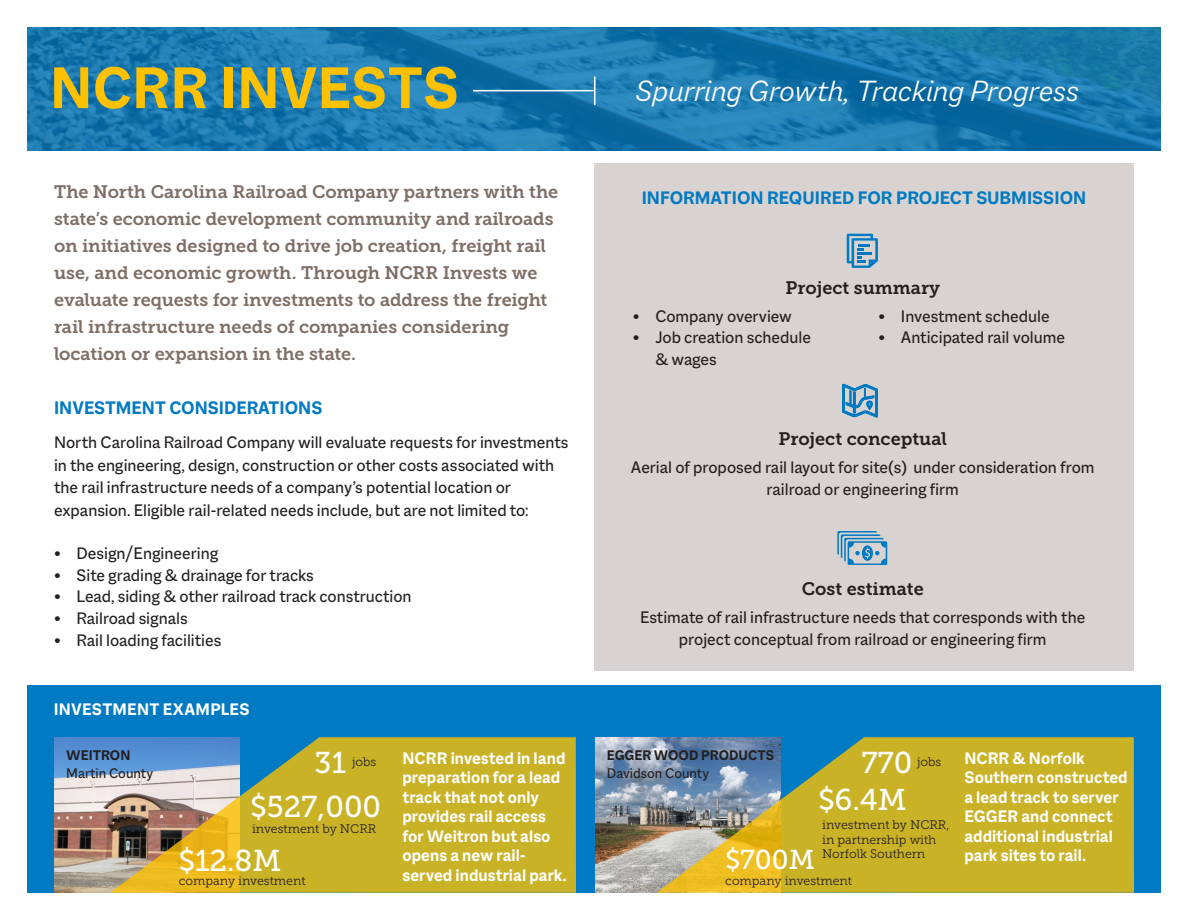
<style>
.page{position:relative;width:1188px;height:918px;background:#fff}
.page>*{position:absolute;margin:0;border:0;box-sizing:border-box;transform-origin:0 0}
.t1{font:700 63.15px "Macklin Sans";letter-spacing:.005em;color:#fdc100}
.t2{font:italic 300 31.5px "Macklin Sans";letter-spacing:-.005em;color:#fff}
.t3{font:30px "Museo Slab 500";color:#fff}
.t4{font:27.15px "Museo Slab 500";color:#fff}
.t5{font:700 19.5px "Macklin Sans";color:#007ac2}
.t6{font:18px/22.5px "Macklin Sans";color:#231f20}
.t7{font:18px/27px "Museo Slab 700";letter-spacing:-.005em;color:#7d6e66}
.t8{font:700 18px/19.5px "Macklin Sans";color:#fff}
.t9{font:18px "Museo Slab 700";color:#231f20}
.t10{font:15px "Macklin Sans";color:#231f20}
.t11{font:700 15px "Macklin Sans";color:#231f20}
.t12{font:12.3px/14.9px "Museo Slab 300";color:#231f20}
</style>
<div class="page">
<svg style="left:27px;top:27px;width:1134px;height:123px;background:#1978ae"></svg>
<div style="left:594px;top:164px;width:540px;height:507px;background:#d8d3d1"></div>
<hr style="left:473px;top:90px;width:121px;height:1px;background:#fff">
<hr style="left:594px;top:76px;width:2px;height:29px;background:#fff">
<div style="left:27px;top:685px;width:1134px;height:208px;background:#007ac2"></div>
<img style="left:54px;top:738px;width:56px;height:155px">
<img style="left:595px;top:738px;width:62px;height:155px">
<svg style="left:110px;top:737px;width:466px;height:156px;background:#bbac44"></svg>
<svg style="left:657px;top:737px;width:477px;height:156px;background:#b7ab44"></svg>
<svg style="left:847px;top:234px;width:31px;height:34px"></svg>
<svg style="left:842px;top:383px;width:36px;height:35px"></svg>
<svg style="left:837px;top:531px;width:50px;height:34px"></svg>
<p class="t1" style="left:50px;top:51px;width:411px">NCRR INVESTS</p>
<p class="t7" style="left:54px;top:179px;width:506px">The North Carolina Railroad Company partners with the state’s economic development community and railroads on initiatives designed to drive job creation, freight rail use, and economic growth. Through NCRR Invests we evaluate requests for investments to address the freight rail infrastructure needs of companies considering location or expansion in the state.</p>
<p class="t5" style="left:54px;top:396px;width:270px">INVESTMENT CONSIDERATIONS</p>
<p class="t6" style="left:54px;top:431px;width:516px">North Carolina Railroad Company will evaluate requests for investments in the engineering, design, construction or other costs associated with the rail infrastructure needs of a company’s potential location or</p>
<p class="t6" style="left:54px;top:499px;width:476px">expansion. Eligible rail-related needs include, but are not limited to:</p>
<p class="t6" style="left:54px;top:542px;width:166px">• Design/Engineering</p>
<p class="t6" style="left:54px;top:564px;width:261px">• Site grading &amp; drainage for tracks</p>
<p class="t6" style="left:54px;top:585px;width:359px">• Lead, siding &amp; other railroad track construction</p>
<p class="t6" style="left:54px;top:607px;width:135px">• Railroad signals</p>
<p class="t6" style="left:54px;top:628px;width:169px">• Rail loading facilities</p>
<p class="t8" style="left:54px;top:699px;width:198px">INVESTMENT EXAMPLES</p>
<p class="t11" style="left:66px;top:747px;width:66px">WEITRON</p>
<p class="t10" style="left:66px;top:765px;width:89px">Martin County</p>
<p class="t3" style="left:315px;top:746px;width:33px">31</p>
<p class="t8" style="left:402px;top:748px;width:166px">NCRR invested in land preparation for a lead track that not only provides rail access for Weitron but also opens a new rail&shy;served industrial park.</p>
<p class="t12" style="left:352px;top:754px;width:26px">jobs</p>
<p class="t3" style="left:251px;top:790px;width:132px">$527,000</p>
<p class="t3" style="left:179px;top:844px;width:104px">$12.8M</p>
<p class="t12" style="left:252px;top:821px;width:126px">investment by NCRR</p>
<p class="t12" style="left:179px;top:874px;width:128px">company investment</p>
<p class="t2" style="left:636px;top:72px;width:445px">Spurring Growth, Tracking Progress</p>
<p class="t5" style="left:642px;top:186px;width:446px">INFORMATION REQUIRED FOR PROJECT SUBMISSION</p>
<p class="t9" style="left:786px;top:277px;width:156px">Project summary</p>
<p class="t6" style="left:633px;top:304px;width:161px">• Company overview</p>
<p class="t6" style="left:655px;top:326px;width:157px;line-height:21.6px;text-indent:-22px">• Job creation schedule &amp; wages</p>
<p class="t6" style="left:878px;top:304px;width:173px">• Investment schedule</p>
<p class="t6" style="left:878px;top:326px;width:188px">• Anticipated rail volume</p>
<p class="t9" style="left:778px;top:429px;width:170px">Project conceptual</p>
<p class="t6" style="left:631px;top:456px;width:465px;line-height:21.6px;text-align:center">Aerial of proposed rail layout for site(s) under consideration from railroad or engineering firm</p>
<p class="t9" style="left:802px;top:579px;width:123px">Cost estimate</p>
<p class="t6" style="left:640px;top:606px;width:447px">Estimate of rail infrastructure needs that corresponds with the</p>
<p class="t6" style="left:679px;top:627px;width:369px">project conceptual from railroad or engineering firm</p>
<p class="t11" style="left:607px;top:747px;width:169px">EGGER WOOD PRODUCTS</p>
<p class="t10" style="left:607px;top:765px;width:104px">Davidson County</p>
<p class="t3" style="left:861px;top:746px;width:53px">770</p>
<p class="t3" style="left:818px;top:783px;width:90px">$6.4M</p>
<p class="t12" style="left:917px;top:754px;width:26px">jobs</p>
<p class="t12" style="left:822px;top:817px;width:129px">investment by NCRR, in partnership with<br>Norfolk Southern</p>
<p class="t12" style="left:725px;top:874px;width:128px">company investment</p>
<p class="t4" style="left:725px;top:845px;width:91px">$700M</p>
<p class="t8" style="left:964px;top:748px;width:122px">NCRR &amp; Norfolk</p>
<p class="t8" style="left:964px;top:768px;width:165px">Southern constructed a lead track to server<br>EGGER and connect additional industrial park sites to rail.</p>
</div>
